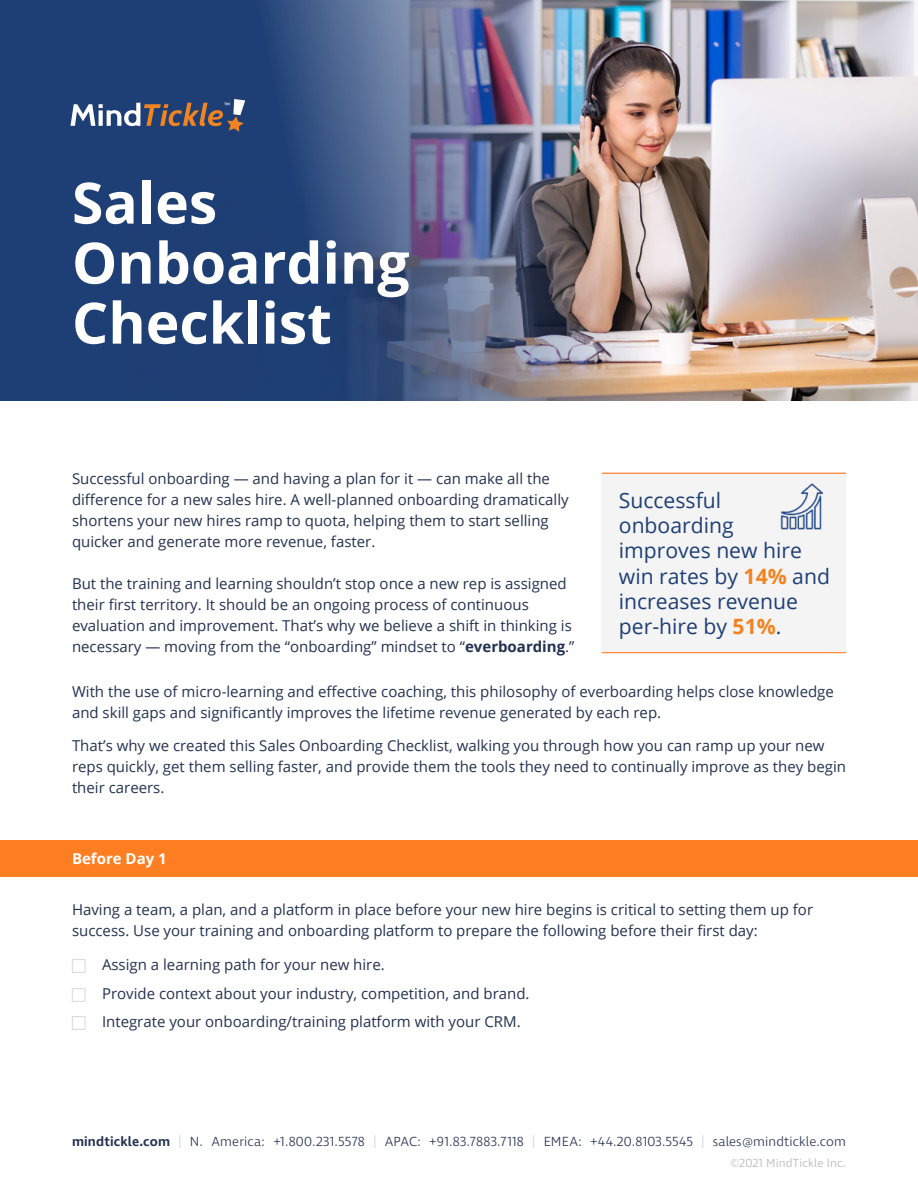
<style>
.page{position:relative;width:918px;height:1188px;background:#fff}
.page>*{position:absolute;margin:0;border:0;box-sizing:border-box;transform-origin:0 0}
.t1{font:700 57px/60px "Open Sans";color:#fff}
.t2{font:21.15px/25.3px "Open Sans";color:#1e3f75}
.t3{font:15px/21px "Open Sans";color:#233250}
.t4{font:700 15px "Open Sans";color:#fff}
.t5{font:300 13.5px "Ingra";letter-spacing:.01em;color:#233250}
.t6{font:300 12px "Ingra";letter-spacing:.01em;color:#b4b5b5}
.s1{font-weight:700}
.s2{font-weight:700;color:#f28321}
.s3{font-weight:600}
.s4{color:#d1d3d4}
</style>
<div class="page">
<div style="left:0;top:0;width:918px;height:400px;background:#1e3f75"></div>
<img style="left:245px;top:0;width:673px;height:400px">
<svg style="left:71px;top:99px;width:174px;height:33px"></svg>
<div style="left:601px;top:472px;width:245px;height:181px;background:#f4f4f4"></div>
<div style="left:0;top:840px;width:918px;height:36px;background:#ff7e21"></div>
<hr style="left:602px;top:473px;width:244px;height:1px;background:#ff7e21">
<hr style="left:602px;top:652px;width:244px;height:1px;background:#ff7e21">
<img style="left:780px;top:483px;width:44px;height:47px">
<h1 class="t1" style="left:72px;top:171px;width:339px">Sales<br>Onboarding<br>Checklist</h1>
<p class="t3" style="left:72px;top:468px;width:498px">Successful onboarding — and having a plan for it — can make all the difference for a new sales hire. A well-planned onboarding dramatically shortens your new hires ramp to quota, helping them to start selling quicker and generate more revenue, faster.</p>
<p class="t3" style="left:72px;top:573px;width:504px">But the training and learning shouldn’t stop once a new rep is assigned their first territory. It should be an ongoing process of continuous evaluation and improvement. That’s why we believe a shift in thinking is necessary — moving from the “onboarding” mindset to “<span class="s1">everboarding</span>.”</p>
<p class="t3" style="left:72px;top:681px;width:763px">With the use of micro-learning and effective coaching, this philosophy of everboarding helps close knowledge and skill gaps and significantly improves the lifetime revenue generated by each rep.</p>
<p class="t3" style="left:72px;top:735px;width:776px">That’s why we created this Sales Onboarding Checklist, walking you through how you can ramp up your new reps quickly, get them selling faster, and provide them the tools they need to continually improve as they begin their careers.</p>
<h2 class="t2" style="left:619px;top:487px;width:213px">Successful onboarding improves new hire win rates by <span class="s2">14%</span> and increases revenue per-hire by <span class="s2">51%</span>.</h2>
<p class="t4" style="left:72px;top:848px;width:96px">Before Day 1</p>
<p class="t3" style="left:72px;top:898px;width:743px">Having a team, a plan, and a platform in place before your new hire begins is critical to setting them up for success. Use your training and onboarding platform to prepare the following before their first day:</p>
<p class="t3" style="left:102px;top:950px;width:429px;line-height:28.5px">Assign a learning path for your new hire.<br>Provide context about your industry, competition, and brand.<br>Integrate your onboarding/training platform with your CRM.</p>
<p class="t5" style="left:72px;top:1133px;width:775px"><span class="s3">mindtickle.com</span> <span class="s4">|</span> N. America: +1.800.231.5578 <span class="s4">|</span> APAC: +91.83.7883.7118 <span class="s4">|</span> EMEA: +44.20.8103.5545 <span class="s4">|</span> sales@mindtickle.com</p>
<p class="t6" style="left:730px;top:1156px;width:117px">©2021 MindTickle Inc.</p>
</div>
